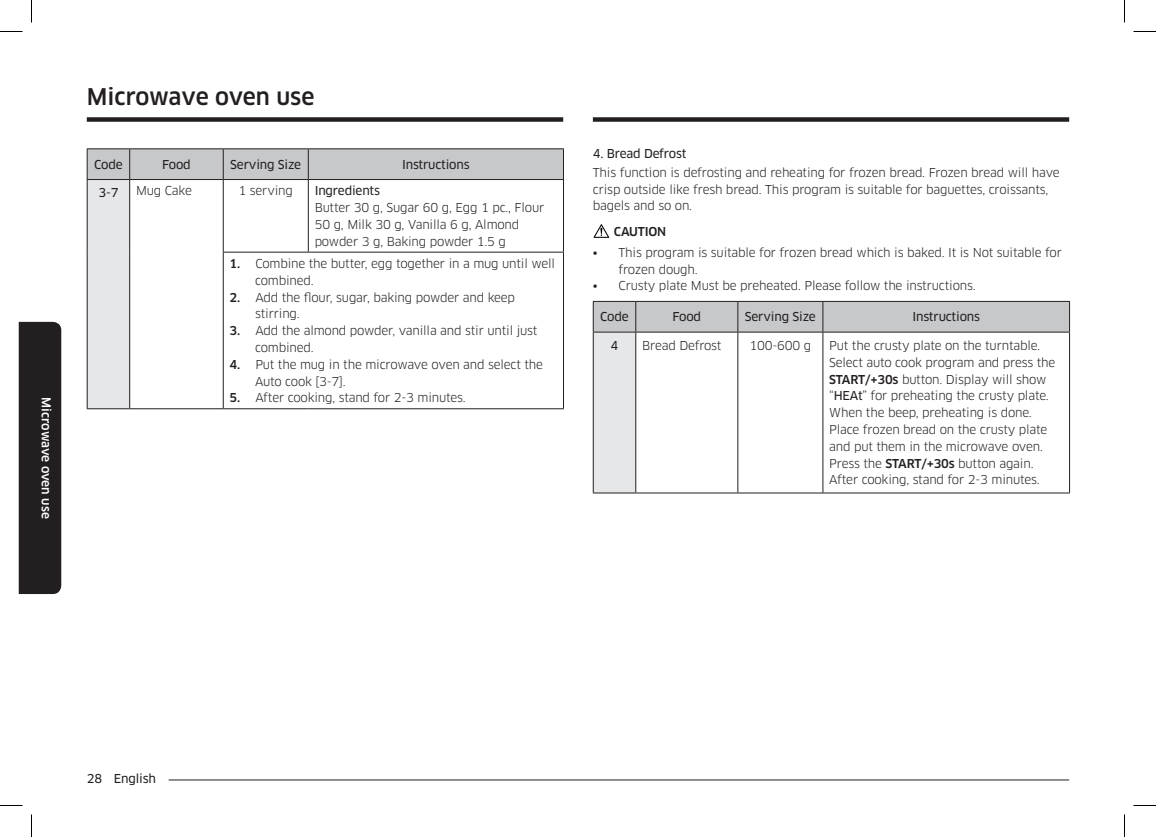
<style>
.page{position:relative;width:1156px;height:837px;background:#fff}
.page>*{position:absolute;margin:0;border:0;box-sizing:border-box;transform-origin:0 0}
.t1{font:500 22.5px "Samsung Clan Pro";color:#231f20}
.P_Center{font:12px/16.8px "Samsung Clan Pro";letter-spacing:-.015em;color:#231f20}
.P_Center-2{font:12px "Samsung Clan Pro News";letter-spacing:-.015em;color:#231f20}
.IMG{font:12px "Samsung Clan Pro News";letter-spacing:-.015em;color:#231f20}
.t2{font:500 12px "Samsung Clan Pro";color:#fff}
.D_Description{font:500 12px "Samsung Clan Pro";letter-spacing:-.015em;color:#231f20}
.s1{font-weight:500}
.s2{font-family:"Samsung Clan Pro News"}
</style>
<div class="page">
<hr style="left:134px;top:779px;width:935px;height:1px;background:#231f20">
<div style="left:87px;top:770px;width:82px;height:15px;background:#fff"></div>
<div style="left:19px;top:322px;width:42px;height:272px;background:#231f20"></div>
<div style="left:593px;top:117px;width:476px;height:5px;background:#231f20"></div>
<div style="left:87px;top:117px;width:476px;height:5px;background:#231f20"></div>
<svg style="left:593px;top:224px;width:16px;height:14px"></svg>
<div style="left:594px;top:302px;width:475px;height:30px;background:#c7c8ca"></div>
<div style="left:593px;top:332px;width:43px;height:161px;background:#e6e7e9"></div>
<hr style="left:593px;top:301px;width:43px;height:1px;background:#231f20">
<hr style="left:593px;top:302px;width:1px;height:30px;background:#231f20">
<hr style="left:636px;top:301px;width:102px;height:1px;background:#231f20">
<hr style="left:635px;top:302px;width:1px;height:30px;background:#231f20">
<hr style="left:738px;top:301px;width:85px;height:1px;background:#231f20">
<hr style="left:737px;top:302px;width:1px;height:30px;background:#231f20">
<hr style="left:823px;top:301px;width:247px;height:1px;background:#231f20">
<hr style="left:822px;top:302px;width:1px;height:30px;background:#231f20">
<hr style="left:1069px;top:302px;width:1px;height:30px;background:#231f20">
<hr style="left:593px;top:332px;width:43px;height:1px;background:#231f20">
<hr style="left:593px;top:332px;width:1px;height:161px;background:#231f20">
<hr style="left:636px;top:332px;width:102px;height:1px;background:#231f20">
<hr style="left:635px;top:332px;width:1px;height:161px;background:#231f20">
<hr style="left:738px;top:332px;width:85px;height:1px;background:#231f20">
<hr style="left:737px;top:332px;width:1px;height:161px;background:#231f20">
<hr style="left:823px;top:332px;width:247px;height:1px;background:#231f20">
<hr style="left:822px;top:332px;width:1px;height:161px;background:#231f20">
<hr style="left:1069px;top:332px;width:1px;height:161px;background:#231f20">
<hr style="left:593px;top:493px;width:43px;height:1px;background:#231f20">
<hr style="left:636px;top:493px;width:102px;height:1px;background:#231f20">
<hr style="left:738px;top:493px;width:85px;height:1px;background:#231f20">
<hr style="left:823px;top:493px;width:247px;height:1px;background:#231f20">
<div style="left:88px;top:149px;width:475px;height:30px;background:#c7c8ca"></div>
<div style="left:87px;top:180px;width:43px;height:229px;background:#e6e7e9"></div>
<hr style="left:87px;top:148px;width:43px;height:1px;background:#231f20">
<hr style="left:87px;top:149px;width:1px;height:30px;background:#231f20">
<hr style="left:130px;top:148px;width:93px;height:1px;background:#231f20">
<hr style="left:129px;top:149px;width:1px;height:30px;background:#231f20">
<hr style="left:223px;top:148px;width:85px;height:1px;background:#231f20">
<hr style="left:223px;top:149px;width:1px;height:30px;background:#231f20">
<hr style="left:308px;top:148px;width:256px;height:1px;background:#231f20">
<hr style="left:308px;top:149px;width:1px;height:30px;background:#231f20">
<hr style="left:563px;top:149px;width:1px;height:30px;background:#231f20">
<hr style="left:87px;top:179px;width:43px;height:1px;background:#231f20">
<hr style="left:87px;top:180px;width:1px;height:72px;background:#231f20">
<hr style="left:130px;top:179px;width:93px;height:1px;background:#231f20">
<hr style="left:129px;top:180px;width:1px;height:72px;background:#231f20">
<hr style="left:223px;top:179px;width:85px;height:1px;background:#231f20">
<hr style="left:223px;top:180px;width:1px;height:72px;background:#231f20">
<hr style="left:308px;top:179px;width:256px;height:1px;background:#231f20">
<hr style="left:308px;top:180px;width:1px;height:72px;background:#231f20">
<hr style="left:563px;top:180px;width:1px;height:72px;background:#231f20">
<hr style="left:87px;top:252px;width:1px;height:156px;background:#231f20">
<hr style="left:129px;top:252px;width:1px;height:156px;background:#231f20">
<hr style="left:223px;top:252px;width:85px;height:1px;background:#231f20">
<hr style="left:223px;top:252px;width:1px;height:156px;background:#231f20">
<hr style="left:308px;top:252px;width:256px;height:1px;background:#231f20">
<hr style="left:563px;top:252px;width:1px;height:156px;background:#231f20">
<hr style="left:87px;top:408px;width:43px;height:1px;background:#231f20">
<hr style="left:130px;top:408px;width:93px;height:1px;background:#231f20">
<hr style="left:223px;top:408px;width:85px;height:1px;background:#231f20">
<hr style="left:308px;top:408px;width:256px;height:1px;background:#231f20">
<svg style="left:0;top:31px;width:22px;height:1px"></svg>
<svg style="left:1133px;top:31px;width:23px;height:1px"></svg>
<svg style="left:0;top:805px;width:22px;height:1px"></svg>
<svg style="left:1133px;top:805px;width:23px;height:1px"></svg>
<svg style="left:31px;top:0;width:1px;height:23px"></svg>
<svg style="left:31px;top:814px;width:1px;height:23px"></svg>
<svg style="left:1124px;top:0;width:1px;height:23px"></svg>
<svg style="left:1124px;top:814px;width:1px;height:23px"></svg>
<p class="t2" style="left:53px;top:397px;width:123px;rotate:90deg">Microwave oven use</p>
<h1 class="t1" style="left:87px;top:83px;width:229px">Microwave oven use</h1>
<p class="P_Center-2" style="left:94px;top:157px;width:30px">Code</p>
<p class="P_Center-2" style="left:162px;top:157px;width:30px">Food</p>
<p class="P_Center-2" style="left:230px;top:157px;width:72px">Serving Size</p>
<p class="P_Center-2" style="left:402px;top:157px;width:69px">Instructions</p>
<p class="P_Center-2" style="left:98px;top:186px;width:22px">3-7</p>
<p class="P_Center" style="left:136px;top:183px;width:57px">Mug Cake</p>
<p class="P_Center" style="left:239px;top:183px;width:56px">1 serving</p>
<p class="IMG" style="left:315px;top:184px;width:67px">Ingredients</p>
<p class="P_Center" style="left:315px;top:199px;width:231px">Butter 30 g, Sugar 60 g, Egg 1 pc., Flour<br>50 g, Milk 30 g, Vanilla 6 g, Almond powder 3 g, Baking powder 1.5 g</p>
<p class="P_Center" style="left:255px;top:255px;width:301px;text-indent:-26px"><span class="s1">1.</span> Combine the butter, egg together in a mug until well combined.</p>
<p class="P_Center" style="left:255px;top:289px;width:261px;text-indent:-26px"><span class="s1">2.</span> Add the flour, sugar, baking powder and keep stirring.</p>
<p class="P_Center" style="left:255px;top:322px;width:284px;text-indent:-26px"><span class="s1">3.</span> Add the almond powder, vanilla and stir until just combined.</p>
<p class="P_Center" style="left:255px;top:356px;width:289px;text-indent:-26px"><span class="s1">4.</span> Put the mug in the microwave oven and select the<br>Auto cook [3-7].</p>
<p class="P_Center" style="left:230px;top:390px;width:238px"><span class="s1">5.</span> After cooking, stand for 2-3 minutes.</p>
<p class="IMG" style="left:593px;top:146px;width:95px">4. Bread Defrost</p>
<p class="P_Center" style="left:593px;top:164px;width:468px">This function is defrosting and reheating for frozen bread. Frozen bread will have crisp outside like fresh bread. This program is suitable for baguettes, croissants, bagels and so on.</p>
<p class="D_Description" style="left:614px;top:224px;width:54px">CAUTION</p>
<p class="P_Center" style="left:618px;top:244px;width:445px;text-indent:-26px"><span class="s2">•</span> This program is suitable for frozen bread which is baked. It is Not suitable for frozen dough.</p>
<p class="P_Center" style="left:593px;top:278px;width:384px"><span class="s2">•</span> Crusty plate Must be preheated. Please follow the instructions.</p>
<p class="P_Center-2" style="left:600px;top:310px;width:30px">Code</p>
<p class="P_Center-2" style="left:672px;top:310px;width:30px">Food</p>
<p class="P_Center-2" style="left:745px;top:310px;width:72px">Serving Size</p>
<p class="P_Center-2" style="left:912px;top:310px;width:69px">Instructions</p>
<p class="P_Center-2" style="left:611px;top:339px;width:9px">4</p>
<p class="P_Center" style="left:642px;top:337px;width:81px">Bread Defrost</p>
<p class="P_Center" style="left:749px;top:337px;width:63px">100-600 g</p>
<p class="P_Center" style="left:829px;top:337px;width:228px">Put the crusty plate on the turntable.<br>Select auto cook program and press the <span class="s1">START/+30s</span> button. Display will show “<span class="s2">HEAt</span>” for preheating the crusty plate.<br>When the beep, preheating is done.<br>Place frozen bread on the crusty plate and put them in the microwave oven.<br>Press the <span class="s1">START/+30s</span> button again.<br>After cooking, stand for 2-3 minutes.</p>
<p class="IMG" style="left:87px;top:771px;width:71px">28 English</p>
</div>
